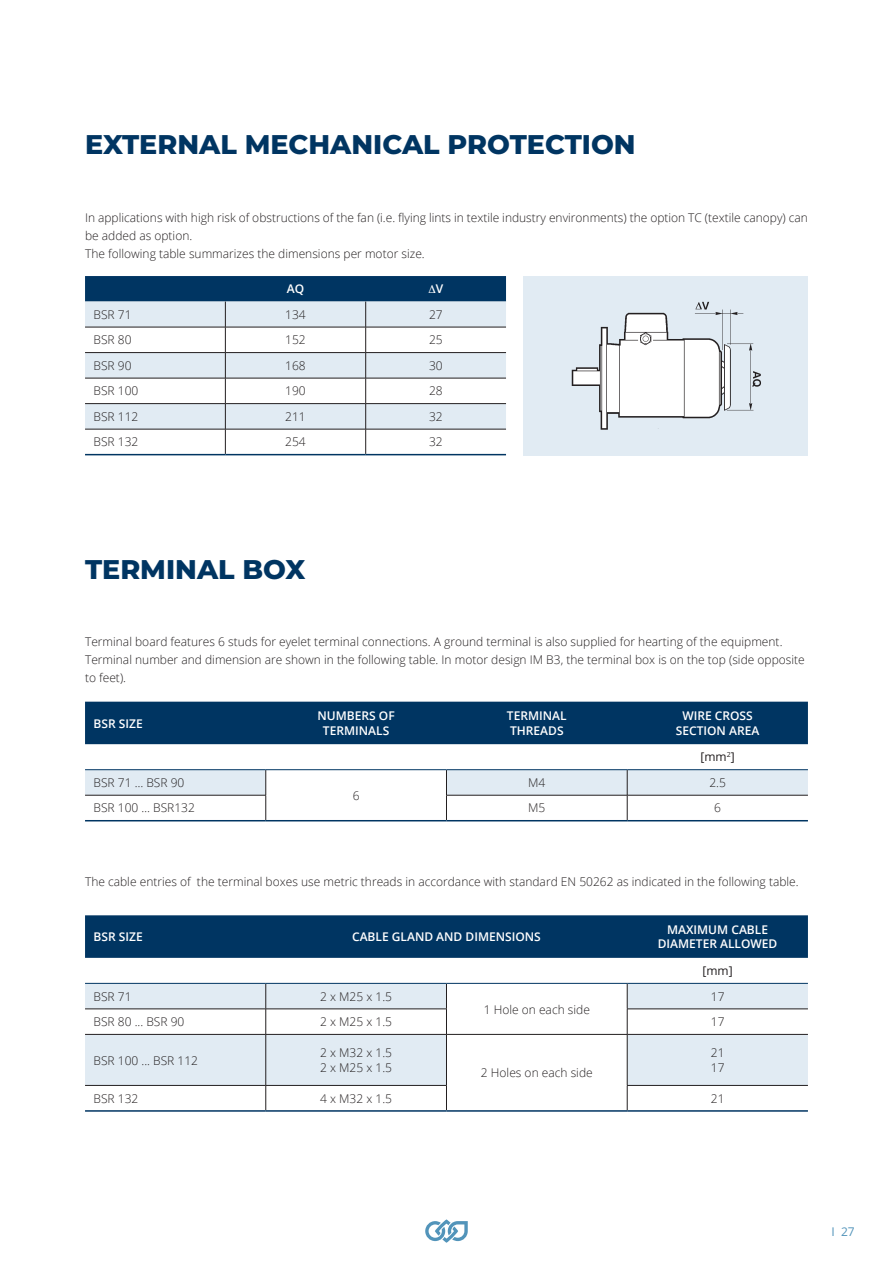
<style>
.page{position:relative;width:893px;height:1263px;background:#fff}
.page>*{position:absolute;margin:0;border:0;box-sizing:border-box;transform-origin:0 0}
.t1{font:800 27px "Montserrat";color:#003562}
.t2{font:300 12px/18px "Open Sans";color:#231f20}
.t3{font:600 12px/14.4px "Open Sans";color:#fff;text-align:center}
.t4{font:12px "Open Sans";color:#231f20}
.t5{font:12px "Open Sans";color:#5294ba}
</style>
<div class="page">
<svg style="left:425px;top:1219px;width:43px;height:24px"></svg>
<div style="left:85px;top:702px;width:723px;height:42px;background:#003562"></div>
<hr style="left:85px;top:769px;width:181px;height:1px;background:#003562">
<hr style="left:266px;top:769px;width:180px;height:1px;background:#003562">
<hr style="left:446px;top:769px;width:181px;height:1px;background:#003562">
<hr style="left:627px;top:769px;width:181px;height:1px;background:#003562">
<svg style="left:85px;top:770px;width:723px;height:51px"></svg>
<div style="left:85px;top:915px;width:723px;height:43px;background:#003562"></div>
<hr style="left:85px;top:1110px;width:181px;height:2px;background:#003562">
<hr style="left:266px;top:1110px;width:180px;height:2px;background:#003562">
<hr style="left:446px;top:1110px;width:181px;height:2px;background:#003562">
<hr style="left:627px;top:1110px;width:181px;height:2px;background:#003562">
<svg style="left:85px;top:983px;width:723px;height:127px"></svg>
<hr style="left:85px;top:454px;width:140px;height:1px;background:#003562">
<hr style="left:225px;top:454px;width:141px;height:1px;background:#003562">
<hr style="left:366px;top:454px;width:140px;height:1px;background:#003562">
<div style="left:523px;top:276px;width:285px;height:179px;background:#e1ebf3"></div>
<img style="left:571px;top:301px;width:190px;height:129px">
<svg style="left:85px;top:276px;width:421px;height:178px"></svg>
<h1 class="t1" style="left:85px;top:124px;width:552px">EXTERNAL MECHANICAL PROTECTION</h1>
<p class="t2" style="left:85px;top:208px;width:724px">In applications with high risk of obstructions of the fan (i.e. flying lints in textile industry environments) the option TC (textile canopy) can be added as option.<br>The following table summarizes the dimensions per motor size.</p>
<p class="t3" style="left:287px;top:282px;width:19px">AQ</p>
<p class="t3" style="left:436px;top:282px;width:9px">V</p>
<p class="t2" style="left:94px;top:305px;width:40px">BSR 71</p>
<p class="t2" style="left:285px;top:305px;width:22px">134</p>
<p class="t2" style="left:429px;top:305px;width:15px">27</p>
<p class="t2" style="left:94px;top:331px;width:40px">BSR 80</p>
<p class="t2" style="left:285px;top:331px;width:22px">152</p>
<p class="t2" style="left:429px;top:331px;width:15px">25</p>
<p class="t2" style="left:94px;top:356px;width:40px">BSR 90</p>
<p class="t2" style="left:285px;top:356px;width:22px">168</p>
<p class="t2" style="left:429px;top:356px;width:15px">30</p>
<p class="t2" style="left:94px;top:382px;width:46px">BSR 100</p>
<p class="t2" style="left:285px;top:382px;width:22px">190</p>
<p class="t2" style="left:429px;top:382px;width:15px">28</p>
<p class="t2" style="left:94px;top:407px;width:46px">BSR 112</p>
<p class="t2" style="left:285px;top:407px;width:22px">211</p>
<p class="t2" style="left:429px;top:407px;width:15px">32</p>
<p class="t2" style="left:94px;top:432px;width:46px">BSR 132</p>
<p class="t2" style="left:285px;top:432px;width:22px">254</p>
<p class="t2" style="left:429px;top:432px;width:15px">32</p>
<h1 class="t1" style="left:85px;top:550px;width:222px">TERMINAL BOX</h1>
<p class="t2" style="left:85px;top:632px;width:721px">Terminal board features 6 studs for eyelet terminal connections. A ground terminal is also supplied for hearting of the equipment.<br>Terminal number and dimension are shown in the following table. In motor design IM B3, the terminal box is on the top (side opposite to feet).</p>
<p class="t3" style="left:94px;top:716px;width:51px">BSR SIZE</p>
<p class="t3" style="left:317px;top:708px;width:79px">NUMBERS OF<br>TERMINALS</p>
<p class="t3" style="left:507px;top:708px;width:61px;text-align:left">TERMINAL<br>THREADS</p>
<p class="t3" style="left:676px;top:708px;width:85px">WIRE CROSS<br>SECTION AREA</p>
<p class="t4" style="left:700px;top:749px;width:36px">[mm<sup>2</sup>]</p>
<p class="t2" style="left:94px;top:773px;width:92px">BSR 71 … BSR 90</p>
<p class="t2" style="left:353px;top:786px;width:8px">6</p>
<p class="t2" style="left:528px;top:773px;width:19px">M4</p>
<p class="t2" style="left:709px;top:773px;width:18px">2.5</p>
<p class="t2" style="left:94px;top:799px;width:103px">BSR 100 … BSR132</p>
<p class="t2" style="left:528px;top:799px;width:19px">M5</p>
<p class="t2" style="left:714px;top:799px;width:8px">6</p>
<p class="t2" style="left:85px;top:872px;width:715px">The cable entries of the terminal boxes use metric threads in accordance with standard EN 50262 as indicated in the following table.</p>
<p class="t3" style="left:94px;top:929px;width:51px">BSR SIZE</p>
<p class="t3" style="left:352px;top:929px;width:190px">CABLE GLAND AND DIMENSIONS</p>
<p class="t3" style="left:658px;top:922px;width:121px">MAXIMUM CABLE<br>DIAMETER ALLOWED</p>
<p class="t4" style="left:702px;top:962px;width:32px">[mm]</p>
<p class="t2" style="left:94px;top:987px;width:40px">BSR 71</p>
<p class="t2" style="left:320px;top:987px;width:73px">2 x M25 x 1.5</p>
<p class="t2" style="left:484px;top:1000px;width:108px">1 Hole on each side</p>
<p class="t2" style="left:711px;top:987px;width:15px">17</p>
<p class="t2" style="left:94px;top:1012px;width:92px">BSR 80 ... BSR 90</p>
<p class="t2" style="left:320px;top:1012px;width:73px">2 x M25 x 1.5</p>
<p class="t2" style="left:711px;top:1012px;width:15px">17</p>
<p class="t2" style="left:94px;top:1051px;width:106px">BSR 100 ... BSR 112</p>
<p class="t2" style="left:320px;top:1045px;width:73px;line-height:15px">2 x M32 x 1.5<br>2 x M25 x 1.5</p>
<p class="t2" style="left:711px;top:1045px;width:15px;line-height:15px">21<br>17</p>
<p class="t2" style="left:481px;top:1063px;width:113px">2 Holes on each side</p>
<p class="t2" style="left:94px;top:1089px;width:46px">BSR 132</p>
<p class="t2" style="left:320px;top:1089px;width:73px">4 x M32 x 1.5</p>
<p class="t2" style="left:711px;top:1089px;width:15px">21</p>
<p class="t5" style="left:831px;top:1223px;width:25px">I 27</p>
</div>
